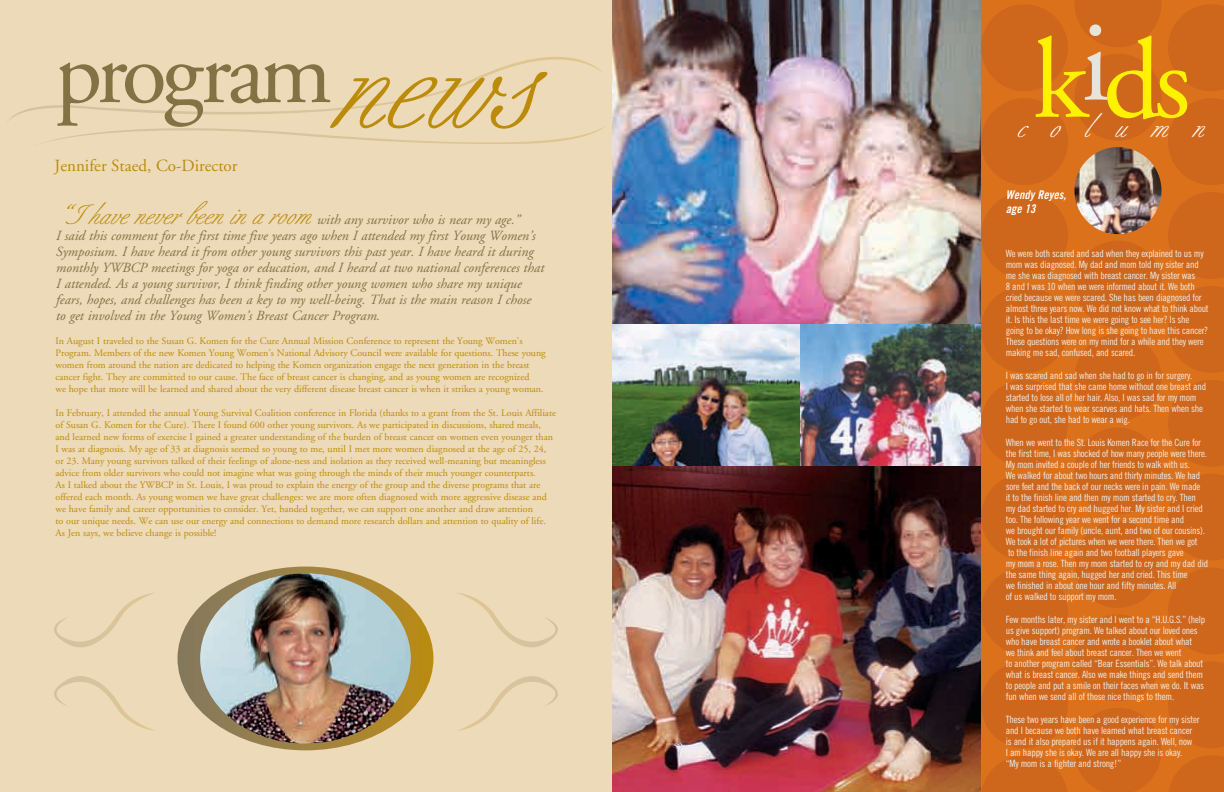
<style>
.page{position:relative;width:1224px;height:792px;background:#eddab8}
.page>*{position:absolute;margin:0;border:0;box-sizing:border-box;transform-origin:0 0}
.t1{font:113.4px "Adobe Garamond";color:#fff200}
.t2{font:92.4px "Adobe Garamond";letter-spacing:-.055em;color:#837244}
.t3{font:30.6px "Berthold Script";letter-spacing:.8em;color:#fff}
.t4{font:17px "Adobe Garamond";color:#bc8b0a}
.t5{font:italic 14px/16px "Adobe Garamond";color:#837244}
.t6{font:12px/14px "Trade Gothic Bold Cond Twenty Obl";color:#fff}
.t7{font:10px/11px "Trade Gothic Cond Eighteen";letter-spacing:-.02em;color:#efede7}
.t8{font:10px/12px "Adobe Garamond";color:#bc8b0a}
.s1{font-family:"Berthold Script";font-size:137.5px;color:#bc8b0a}
.s2{font-family:"Berthold Script";font-style:normal;font-size:28px;color:#bc8b0a}
</style>
<div class="page">
<img style="left:612px;top:0;width:369px;height:325px">
<img style="left:612px;top:325px;width:188px;height:141px">
<img style="left:800px;top:325px;width:181px;height:141px">
<img style="left:612px;top:466px;width:369px;height:326px">
<div style="left:981px;top:0;width:243px;height:792px;background:#dc711c"></div>
<svg style="left:1168px;top:4px;width:56px;height:87px"></svg>
<svg style="left:1168px;top:380px;width:56px;height:87px"></svg>
<svg style="left:1168px;top:192px;width:56px;height:87px"></svg>
<svg style="left:1168px;top:568px;width:56px;height:86px"></svg>
<svg style="left:1169px;top:755px;width:55px;height:37px"></svg>
<svg style="left:1168px;top:98px;width:56px;height:87px"></svg>
<svg style="left:1168px;top:474px;width:56px;height:86px"></svg>
<svg style="left:1168px;top:286px;width:56px;height:87px"></svg>
<svg style="left:1168px;top:662px;width:56px;height:86px"></svg>
<div style="left:981px;top:4px;width:87px;height:87px;background:#ce661c;border-radius:50%"></div>
<div style="left:981px;top:380px;width:87px;height:87px;background:#ce661c;border-radius:50%"></div>
<div style="left:981px;top:192px;width:87px;height:87px;background:#ce661c;border-radius:50%"></div>
<div style="left:981px;top:568px;width:87px;height:86px;background:#ce661c;border-radius:50%"></div>
<svg style="left:982px;top:755px;width:85px;height:37px"></svg>
<div style="left:981px;top:98px;width:87px;height:87px;background:#ce661c;border-radius:50%"></div>
<div style="left:981px;top:474px;width:87px;height:87px;background:#ce661c;border-radius:50%"></div>
<div style="left:981px;top:286px;width:87px;height:87px;background:#ce661c;border-radius:50%"></div>
<div style="left:981px;top:661px;width:87px;height:87px;background:#ce661c;border-radius:50%"></div>
<img style="left:1074px;top:147px;width:88px;height:87px;border-radius:44px">
<svg style="left:1075px;top:0;width:86px;height:47px"></svg>
<div style="left:1074px;top:334px;width:88px;height:87px;background:#ce661c;border-radius:50%"></div>
<div style="left:1074px;top:521px;width:88px;height:87px;background:#ce661c;border-radius:50%"></div>
<svg style="left:1075px;top:708px;width:86px;height:84px"></svg>
<div style="left:1074px;top:54px;width:88px;height:87px;background:#ce661c;border-radius:50%"></div>
<div style="left:1074px;top:427px;width:88px;height:87px;background:#ce661c;border-radius:50%"></div>
<div style="left:1074px;top:241px;width:88px;height:87px;background:#ce661c;border-radius:50%"></div>
<div style="left:1074px;top:614px;width:88px;height:87px;background:#ce661c;border-radius:50%"></div>
<svg style="left:54px;top:676px;width:101px;height:55px"></svg>
<svg style="left:54px;top:592px;width:101px;height:55px"></svg>
<svg style="left:457px;top:676px;width:101px;height:55px"></svg>
<svg style="left:457px;top:592px;width:101px;height:55px"></svg>
<img style="left:178px;top:567px;width:255px;height:183px">
<svg style="left:8px;top:57px;width:595px;height:64px"></svg>
<svg style="left:47px;top:126px;width:558px;height:18px"></svg>
<h2 class="t2" style="left:55px;top:23px;width:474px">program<span class="s1">news</span></h2>
<h3 class="t4" style="left:55px;top:157px;width:184px">Jennifer Staed, Co-Director</h3>
<p class="t5" style="left:56px;top:212px;width:490px"><span class="s2">“I have never been in a room</span> with any survivor who is near my age.”<br>I said this comment for the first time five years ago when I attended my first Young Women’s Symposium. I have heard it from other young survivors this past year. I have heard it during monthly YWBCP meetings for yoga or education, and I heard at two national conferences that I attended. As a young survivor, I think finding other young women who share my unique fears, hopes, and challenges has been a key to my well-being. That is the main reason I chose to get involved in the Young Women’s Breast Cancer Program.</p>
<p class="t8" style="left:56px;top:335px;width:492px">In August I traveled to the Susan G. Komen for the Cure Annual Mission Conference to represent the Young Women’s Program. Members of the new Komen Young Women’s National Advisory Council were available for questions. These young women from around the nation are dedicated to helping the Komen organization engage the next generation in the breast cancer fight. They are committed to our cause. The face of breast cancer is changing, and as young women are recognized<br>we hope that more will be learned and shared about the very different disease breast cancer is when it strikes a young woman.</p>
<p class="t8" style="left:56px;top:407px;width:502px">In February, I attended the annual Young Survival Coalition conference in Florida (thanks to a grant from the St. Louis Affiliate of Susan G. Komen for the Cure). There I found 600 other young survivors. As we participated in discussions, shared meals, and learned new forms of exercise I gained a greater understanding of the burden of breast cancer on women even younger than I was at diagnosis. My age of 33 at diagnosis seemed so young to me, until I met more women diagnosed at the age of 25, 24, or 23. Many young survivors talked of their feelings of alone-ness and isolation as they received well-meaning but meaningless advice from older survivors who could not imagine what was going through the minds of their much younger counterparts.<br>As I talked about the YWBCP in St. Louis, I was proud to explain the energy of the group and the diverse programs that are offered each month. As young women we have great challenges: we are more often diagnosed with more aggressive disease and we have family and career opportunities to consider. Yet, banded together, we can support one another and draw attention<br>to our unique needs. We can use our energy and connections to demand more research dollars and attention to quality of life.<br>As Jen says, we believe change is possible!</p>
<h1 class="t1" style="left:1033px;top:20px;width:159px">k<sup>i</sup>ds</h1>
<h3 class="t3" style="left:1016px;top:111px;width:189px">column</h3>
<p class="t6" style="left:1006px;top:188px;width:62px">Wendy Reyes, age 13</p>
<p class="t7" style="left:1006px;top:248px;width:204px">We were both scared and sad when they explained to us my mom was diagnosed. My dad and mom told my sister and me she was diagnosed with breast cancer. My sister was<br>8 and I was 10 when we were informed about it. We both cried because we were scared. She has been diagnosed for almost three years now. We did not know what to think about it. Is this the last time we were going to see her? Is she going to be okay? How long is she going to have this cancer?<br>These questions were on my mind for a while and they were making me sad, confused, and scared.</p>
<p class="t7" style="left:1006px;top:370px;width:202px">I was scared and sad when she had to go in for surgery.<br>I was surprised that she came home without one breast and started to lose all of her hair. Also, I was sad for my mom when she started to wear scarves and hats. Then when she had to go out, she had to wear a wig.</p>
<p class="t7" style="left:1006px;top:437px;width:204px">When we went to the St. Louis Komen Race for the Cure for the first time, I was shocked of how many people were there.<br>My mom invited a couple of her friends to walk with us.<br>We walked for about two hours and thirty minutes. We had sore feet and the back of our necks were in pain. We made<br>it to the finish line and then my mom started to cry. Then my dad started to cry and hugged her. My sister and I cried too. The following year we went for a second time and<br>we brought our family (uncle, aunt, and two of our cousins).<br>We took a lot of pictures when we were there. Then we got<br>to the finish line again and two football players gave<br>my mom a rose. Then my mom started to cry and my dad did the same thing again, hugged her and cried. This time<br>we finished in about one hour and fifty minutes. All<br>of us walked to support my mom.</p>
<p class="t7" style="left:1006px;top:614px;width:201px">Few months later, my sister and I went to a “H.U.G.S.” (help us give support) program. We talked about our loved ones who have breast cancer and wrote a booklet about what<br>we think and feel about breast cancer. Then we went<br>to another program called “Bear Essentials”. We talk about what is breast cancer. Also we make things and send them to people and put a smile on their faces when we do. It was fun when we send all of those nice things to them.</p>
<p class="t7" style="left:1006px;top:714px;width:195px">These two years have been a good experience for my sister and I because we both have learned what breast cancer is and it also prepared us if it happens again. Well, now<br>I am happy she is okay. We are all happy she is okay.<br>“My mom is a fighter and strong!”</p>
</div>
